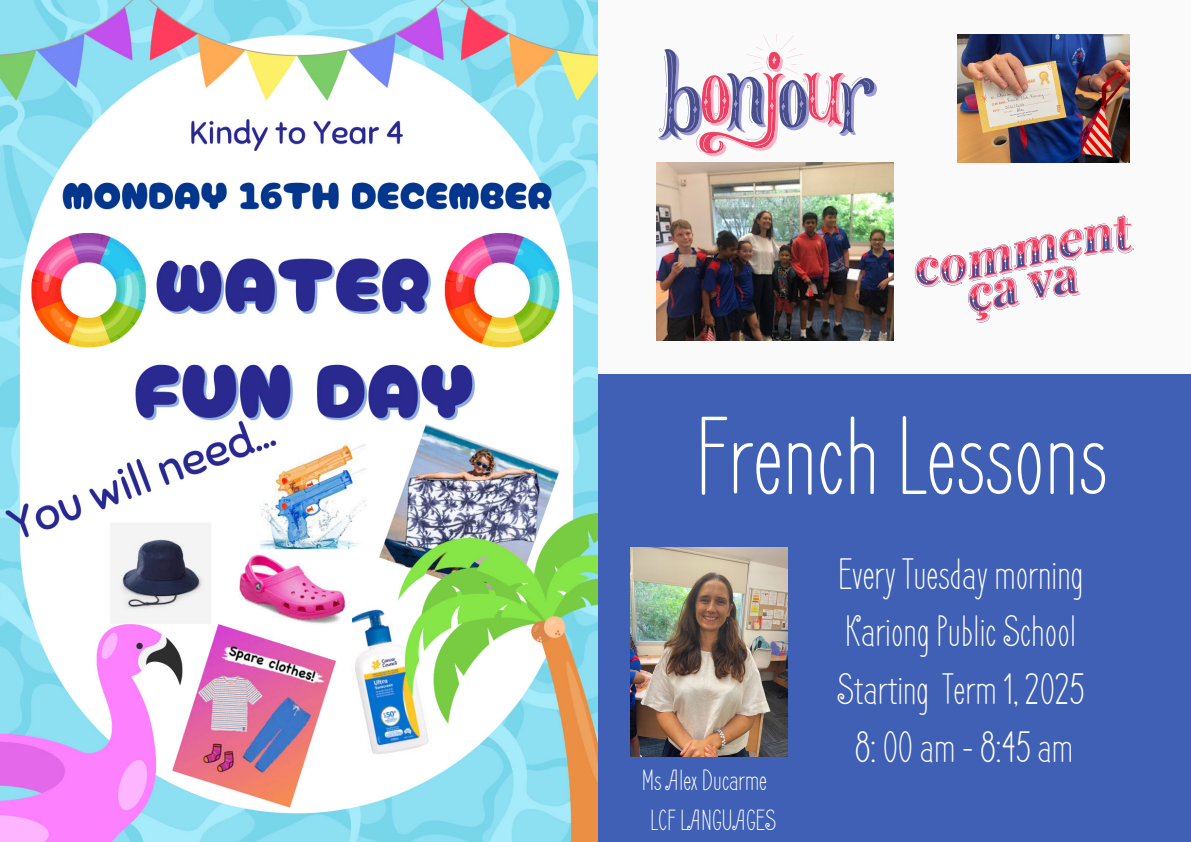
<style>
.page{position:relative;width:1191px;height:842px;background:#fff}
.page>*{position:absolute;margin:0;border:0;box-sizing:border-box;transform-origin:0 0}
.t1{font:110.6px "Frenchpress";color:#fff}
.t2{font:43.9px/57.7px "Frenchpress";color:#fff;text-align:center}
.t3{font:29.1px/40.5px "Frenchpress";color:#fff}
</style>
<div class="page">
<img style="left:0;top:0;width:597px;height:842px">
<div style="left:598px;top:0;width:593px;height:842px;background:#fafafa"></div>
<svg style="left:658px;top:34px;width:219px;height:122px"></svg>
<svg style="left:915px;top:215px;width:219px;height:107px"></svg>
<div style="left:598px;top:374px;width:593px;height:468px;background:#3f60b5"></div>
<img style="left:957px;top:34px;width:172px;height:128px">
<img style="left:630px;top:548px;width:157px;height:208px">
<img style="left:656px;top:163px;width:237px;height:177px">
<p class="t1" style="left:695px;top:390px;width:414px">FrenchLessons</p>
<p class="t3" style="left:642px;top:759px;width:136px">Ms AlexDucarme<br>LCFLANGUAGES</p>
<p class="t2" style="left:836px;top:545px;width:249px">Every Tuesday morning<br>Kariong PublicSchool<br>Starting Term 1,2025<br>8:00am -8:45am</p>
</div>
